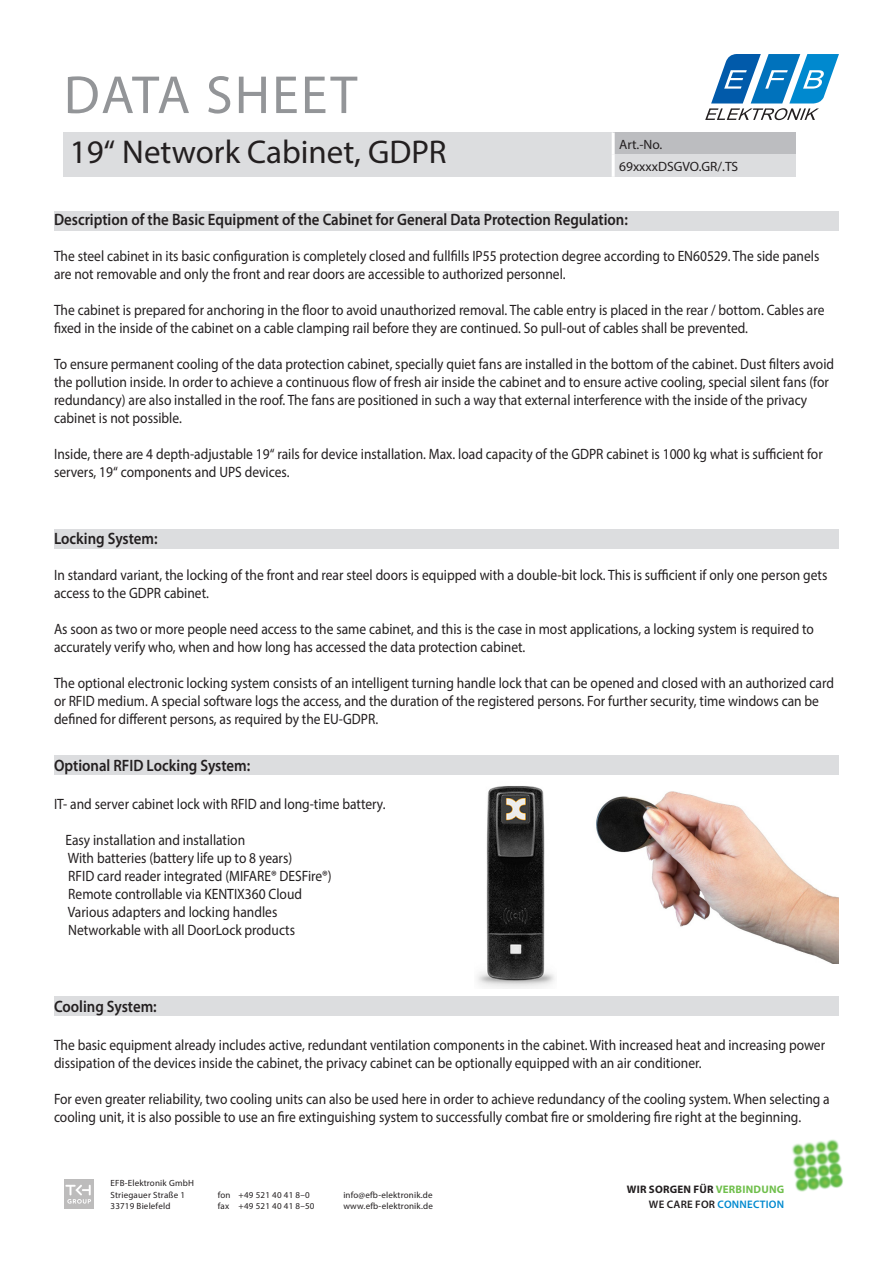
<style>
.page{position:relative;width:893px;height:1263px;background:#fff}
.page>*{position:absolute;margin:0;border:0;box-sizing:border-box;transform-origin:0 0}
.t1{font:54px "Myriad Pro";letter-spacing:.04em;color:#939598}
.t2{font:33px "Myriad Pro";color:#231f20}
.t3{font:600 16.5px "Myriad Pro";color:#231f20;scale:.9 1}
.t4{font:15px/18px "Myriad Pro";color:#231f20;scale:.9 1}
.t5{font:13.5px/22.2px "Myriad Pro";color:#231f20}
.t6{font:700 10.95px/14.2px "Myriad Pro";letter-spacing:.02em;color:#231f20;text-align:right}
.t7{font:9px/11.2px "Myriad Pro";letter-spacing:.02em;color:#231f20}
.s1{color:#70bf4c}
.s2{font-weight:600}
.s3{font-weight:600;color:#0089cf}
</style>
<div class="page">
<img style="left:596px;top:791px;width:243px;height:173px">
<div style="left:54px;top:211px;width:785px;height:20px;background:#dcdddf"></div>
<div style="left:54px;top:529px;width:785px;height:20px;background:#dcdddf"></div>
<div style="left:54px;top:755px;width:785px;height:20px;background:#dcdddf"></div>
<div style="left:54px;top:996px;width:785px;height:20px;background:#dcdddf"></div>
<img style="left:477px;top:786px;width:78px;height:203px">
<img style="left:792px;top:1139px;width:51px;height:53px">
<svg style="left:64px;top:1179px;width:30px;height:30px"></svg>
<div style="left:64px;top:133px;width:549px;height:44px;background:#dcdddf"></div>
<div style="left:613px;top:133px;width:182px;height:22px;background:#bcbdc0"></div>
<div style="left:613px;top:155px;width:182px;height:22px;background:#dcdddf"></div>
<hr style="left:612px;top:133px;width:3px;height:22px;background:#fff">
<hr style="left:612px;top:155px;width:3px;height:22px;background:#fff">
<svg style="left:705px;top:54px;width:134px;height:66px"></svg>
<h1 class="t1" style="left:64px;top:62px;width:295px">DATA SHEET</h1>
<h2 class="t2" style="left:70px;top:132px;width:378px">19“ Network Cabinet, GDPR</h2>
<p class="t5" style="left:619px;top:133px;width:121px">Art.-No.<br>69xxxxDSGVO.GR/.TS</p>
<p class="t3" style="left:54px;top:209px;width:639px">Description of the Basic Equipment of the Cabinet for General Data Protection Regulation:</p>
<p class="t4" style="left:54px;top:247px;width:852px">The steel cabinet in its basic configuration is completely closed and fullfills IP55 protection degree according to EN60529. The side panels are not removable and only the front and rear doors are accessible to authorized personnel.</p>
<p class="t4" style="left:54px;top:301px;width:857px">The cabinet is prepared for anchoring in the floor to avoid unauthorized removal. The cable entry is placed in the rear / bottom. Cables are fixed in the inside of the cabinet on a cable clamping rail before they are continued. So pull-out of cables shall be prevented.</p>
<p class="t4" style="left:54px;top:355px;width:868px">To ensure permanent cooling of the data protection cabinet, specially quiet fans are installed in the bottom of the cabinet. Dust filters avoid the pollution inside. In order to achieve a continuous flow of fresh air inside the cabinet and to ensure active cooling, special silent fans (for redundancy) are also installed in the roof. The fans are positioned in such a way that external interference with the inside of the privacy cabinet is not possible.</p>
<p class="t4" style="left:54px;top:445px;width:856px">Inside, there are 4 depth-adjustable 19“ rails for device installation. Max. load capacity of the GDPR cabinet is 1000 kg what is sufficient for servers, 19“ components and UPS devices.</p>
<p class="t3" style="left:54px;top:528px;width:117px">Locking System:</p>
<p class="t4" style="left:54px;top:566px;width:861px">In standard variant, the locking of the front and rear steel doors is equipped with a double-bit lock. This is sufficient if only one person gets access to the GDPR cabinet.</p>
<p class="t4" style="left:54px;top:620px;width:846px">As soon as two or more people need access to the same cabinet, and this is the case in most applications, a locking system is required to accurately verify who, when and how long has accessed the data protection cabinet.</p>
<p class="t4" style="left:54px;top:674px;width:868px">The optional electronic locking system consists of an intelligent turning handle lock that can be opened and closed with an authorized card or RFID medium. A special software logs the access, and the duration of the registered persons. For further security, time windows can be defined for different persons, as required by the EU-GDPR.</p>
<p class="t3" style="left:54px;top:755px;width:220px">Optional RFID Locking System:</p>
<p class="t4" style="left:54px;top:794px;width:370px">IT- and server cabinet lock with RFID and long-time battery.</p>
<p class="t4" style="left:65px;top:830px;width:297px">Easy installation and installation<br>With batteries (battery life up to 8 years)<br>RFID card reader integrated (MIFARE® DESFire®)<br>Remote controllable via KENTIX360 Cloud Various adapters and locking handles Networkable with all DoorLock products</p>
<p class="t3" style="left:54px;top:996px;width:116px">Cooling System:</p>
<p class="t4" style="left:54px;top:1035px;width:858px">The basic equipment already includes active, redundant ventilation components in the cabinet. With increased heat and increasing power dissipation of the devices inside the cabinet, the privacy cabinet can be optionally equipped with an air conditioner.</p>
<p class="t4" style="left:54px;top:1089px;width:863px">For even greater reliability, two cooling units can also be used here in order to achieve redundancy of the cooling system. When selecting a cooling unit, it is also possible to use an fire extinguishing system to successfully combat fire or smoldering fire right at the beginning.</p>
<p class="t7" style="left:111px;top:1178px;width:85px">EFB-Elektronik GmbH<br>Striegauer Straße 1<br>33719 Bielefeld</p>
<p class="t7" style="left:218px;top:1189px;width:98px">fon +49 521 40 41 8–0 fax +49 521 40 41 8–50</p>
<p class="t7" style="left:343px;top:1189px;width:91px">info@efb-elektronik.de www.efb-elektronik.de</p>
<p class="t6" style="left:627px;top:1182px;width:159px">WIR SORGEN FÜR <span class="s1">VERBINDUNG<br></span><span class="s2">WE CARE FOR</span> <span class="s3">CONNECTION</span></p>
</div>
